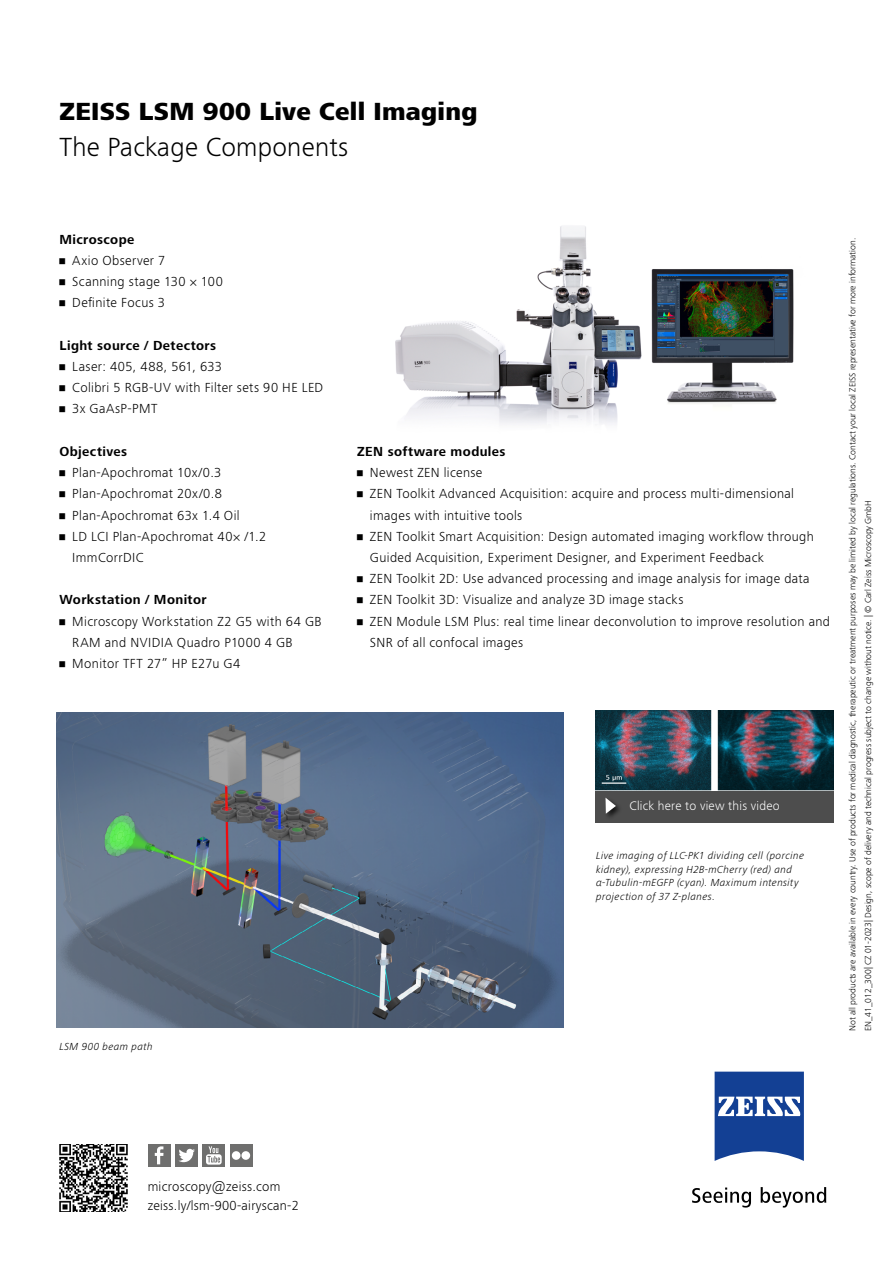
<style>
.page{position:relative;width:893px;height:1263px;background:#fff}
.page>*{position:absolute;margin:0;border:0;box-sizing:border-box;transform-origin:0 0}
.t1{font:300 27px "ZEISS Frutiger Next W1 G";letter-spacing:.01em;color:#000}
.t2{font:800 25.5px "ZEISS Frutiger Next W1 G";letter-spacing:.01em;color:#000}
.t3{font:300 13.5px/21.1px "ZEISS Frutiger Next W1 G";letter-spacing:.025em;color:#000}
.t4{font:700 13.5px "ZEISS Frutiger Next W1 G";letter-spacing:.03em;color:#000}
.t5{font:300 12.75px "ZEISS Frutiger Next W1 G";letter-spacing:.02em;color:#fff}
.t6{font:italic 300 10.5px/13.5px "ZEISS Frutiger Next W1 G";letter-spacing:.04em;color:#000}
.t7{font:300 9px/15.6px "ZEISS Frutiger Next W1 G";color:#000}
</style>
<div class="page">
<div style="left:595px;top:789px;width:239px;height:34px;background:#4d4d4d"></div>
<div style="left:604px;top:797px;width:19px;height:23px;background:#000;opacity:.75"></div>
<svg style="left:605px;top:798px;width:11px;height:16px"></svg>
<img style="left:395px;top:226px;width:399px;height:198px">
<div style="left:148px;top:1144px;width:23px;height:23px;background:#6f6f6e"></div>
<svg style="left:155px;top:1146px;width:8px;height:18px"></svg>
<div style="left:230px;top:1144px;width:22px;height:23px;background:#6f6f6e"></div>
<div style="left:232px;top:1151px;width:8px;height:9px;background:#fff;border-radius:50%"></div>
<div style="left:241px;top:1151px;width:9px;height:9px;background:#fff;border-radius:50%"></div>
<div style="left:175px;top:1144px;width:23px;height:23px;background:#6f6f6e"></div>
<svg style="left:179px;top:1149px;width:16px;height:13px"></svg>
<div style="left:202px;top:1144px;width:23px;height:23px;background:#6f6f6e"></div>
<svg style="left:206px;top:1146px;width:16px;height:18px"></svg>
<img style="left:595px;top:711px;width:238px;height:79px">
<svg style="left:715px;top:1071px;width:89px;height:90px"></svg>
<svg style="left:692px;top:1187px;width:59px;height:20px"></svg>
<svg style="left:761px;top:1187px;width:65px;height:20px"></svg>
<img style="left:60px;top:1144px;width:67px;height:68px">
<img style="left:57px;top:712px;width:506px;height:316px">
<h2 class="t2" style="left:60px;top:94px;width:419px">ZEISS LSM 900 Live Cell Imaging</h2>
<h1 class="t1" style="left:60px;top:129px;width:290px">The Package Components</h1>
<p class="t4" style="left:60px;top:230px;width:76px">Microscope</p>
<p class="t3" style="left:60px;top:249px;width:107px">• Axio Observer 7</p>
<p class="t3" style="left:60px;top:270px;width:165px">• Scanning stage 130 × 100</p>
<p class="t3" style="left:60px;top:291px;width:107px">• Definite Focus 3</p>
<p class="t4" style="left:60px;top:336px;width:158px">Light source / Detectors</p>
<p class="t3" style="left:60px;top:355px;width:164px">• Laser: 405, 488, 561, 633</p>
<p class="t3" style="left:60px;top:376px;width:265px">• Colibri 5 RGB-UV with Filter sets 90 HE LED</p>
<p class="t3" style="left:60px;top:398px;width:100px">• 3x GaAsP-PMT</p>
<p class="t4" style="left:60px;top:442px;width:69px">Objectives</p>
<p class="t3" style="left:60px;top:461px;width:163px">• Plan-Apochromat 10x/0.3</p>
<p class="t3" style="left:60px;top:482px;width:164px">• Plan-Apochromat 20x/0.8</p>
<p class="t3" style="left:60px;top:504px;width:182px">• Plan-Apochromat 63x 1.4 Oil</p>
<p class="t3" style="left:72px;top:525px;width:196px;text-indent:-13px">• LD LCI Plan-Apochromat 40× /1.2<br>ImmCorrDIC</p>
<p class="t4" style="left:60px;top:590px;width:149px">Workstation / Monitor</p>
<p class="t3" style="left:72px;top:610px;width:251px;text-indent:-13px">• Microscopy Workstation Z2 G5 with 64 GB<br>RAM and NVIDIA Quadro P1000 4 GB</p>
<p class="t3" style="left:60px;top:652px;width:182px">• Monitor TFT 27” HP E27u G4</p>
<p class="t6" style="left:60px;top:1040px;width:95px">LSM 900 beam path</p>
<p class="t4" style="left:357px;top:442px;width:150px">ZEN software modules</p>
<p class="t3" style="left:357px;top:461px;width:127px">• Newest ZEN license</p>
<p class="t3" style="left:370px;top:482px;width:426px;text-indent:-13px">• ZEN Toolkit Advanced Acquisition: acquire and process multi-dimensional images with intuitive tools</p>
<p class="t3" style="left:370px;top:525px;width:445px;text-indent:-13px">• ZEN Toolkit Smart Acquisition: Design automated imaging workflow through<br>Guided Acquisition, Experiment Designer, and Experiment Feedback</p>
<p class="t3" style="left:357px;top:567px;width:454px">• ZEN Toolkit 2D: Use advanced processing and image analysis for image data</p>
<p class="t3" style="left:357px;top:589px;width:328px">• ZEN Toolkit 3D: Visualize and analyze 3D image stacks</p>
<p class="t3" style="left:370px;top:610px;width:462px;text-indent:-13px">• ZEN Module LSM Plus: real time linear deconvolution to improve resolution and<br>SNR of all confocal images</p>
<p class="t5" style="left:629px;top:797px;width:152px">Click here to view this video</p>
<p class="t6" style="left:596px;top:849px;width:210px">Live imaging of LLC-PK1 dividing cell (porcine kidney), expressing H2B-mCherry (red) and α-Tubulin-mEGFP (cyan). Maximum intensity projection of 37 Z-planes.</p>
<p class="t7" style="left:844px;top:1031px;width:795px;rotate:-90deg">Not all products are available in every country. Use of products for medical diagnostic, therapeutic or treatment purposes may be limited by local regulations. Contact your local ZEISS representative for more information.<br>EN_41_012_300| CZ 01-2023| Design, scope of delivery and technical progress subject to change without notice. | © Carl Zeiss Microscopy GmbH</p>
<p class="t3" style="left:148px;top:1176px;width:153px;line-height:19.5px">microscopy@zeiss.com zeiss.ly/lsm-900-airyscan-2</p>
</div>
